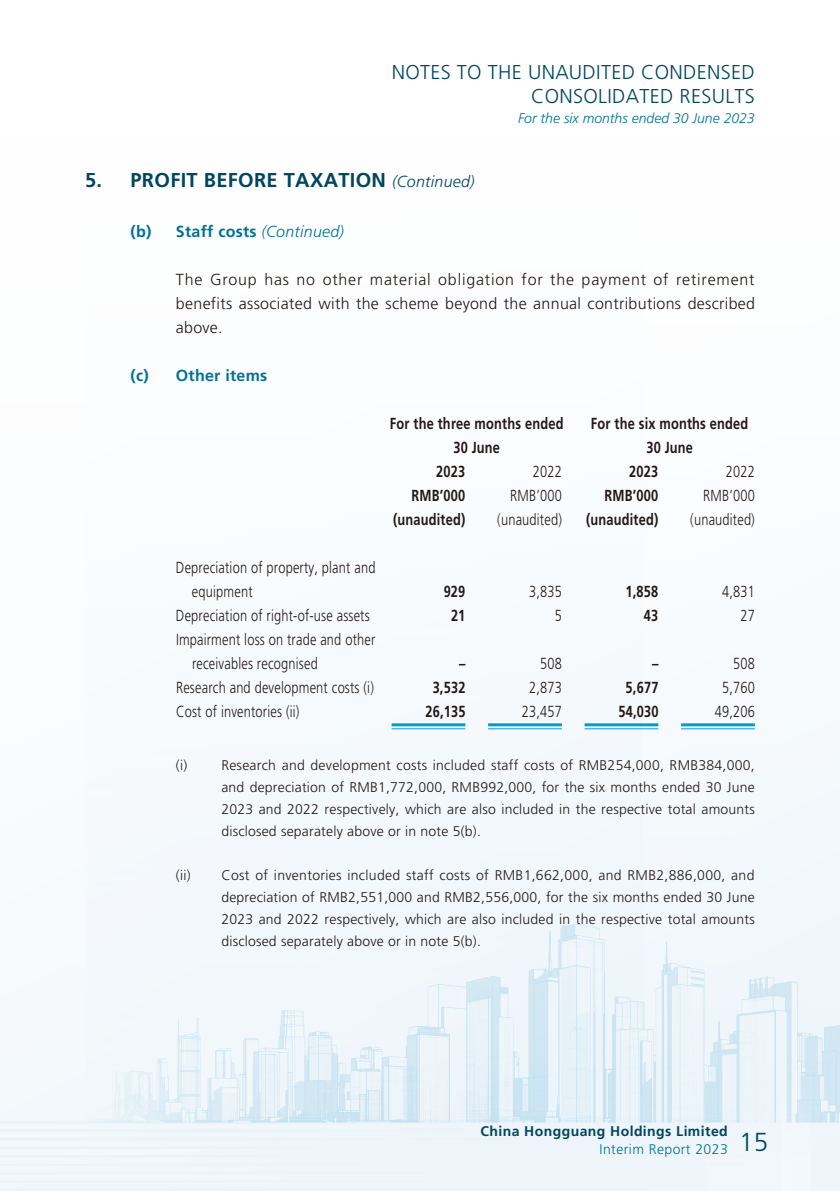
<style>
.page{position:relative;width:840px;height:1191px;background:#fff}
.page>*{position:absolute;margin:0;border:0;box-sizing:border-box;transform-origin:0 0}
.t1{font:300 26px "Frutiger LT Std";color:#00465f}
.t2{font:300 20px/24px "Frutiger LT Std";letter-spacing:.015em;color:#00465f;text-align:right}
.t3{font:700 20px "Frutiger LT Std";letter-spacing:.015em;color:#00465f}
.t4{font:300 16px/24px "Frutiger LT Std";letter-spacing:.015em;color:#231916;scale:.8 1}
.t5{font:300 16px/24px "Frutiger LT Std";letter-spacing:.015em;color:#231916;text-align:justify}
.t6{font:700 16px/24px "Frutiger LT Std";letter-spacing:.015em;color:#231916;text-align:center;scale:.8 1}
.t7{font:700 16px "Frutiger LT Std";letter-spacing:.015em;color:#007296}
.t8{font:300 14px/22px "Frutiger LT Std";letter-spacing:.015em;color:#231916;text-align:justify}
.t9{font:italic 300 14px "Frutiger LT Std";color:#007296}
.t10{font:700 14px "Frutiger LT Std";letter-spacing:.03em;color:#00465f}
.t11{font:300 14px "Frutiger LT Std";letter-spacing:.03em;color:#007296}
.s1{font-weight:300;font-style:italic;font-size:16px}
.s2{font-weight:300;font-style:italic}
</style>
<div class="page">
<img style="left:0;top:702px;width:839px;height:489px">
<hr style="left:391px;top:723px;width:74px;height:3px;background:#009dce">
<hr style="left:391px;top:728px;width:74px;height:1px;background:#009dce">
<hr style="left:488px;top:723px;width:73px;height:3px;background:#009dce">
<hr style="left:488px;top:728px;width:73px;height:1px;background:#009dce">
<hr style="left:584px;top:723px;width:74px;height:3px;background:#009dce">
<hr style="left:584px;top:728px;width:74px;height:1px;background:#009dce">
<hr style="left:680px;top:723px;width:74px;height:3px;background:#009dce">
<hr style="left:680px;top:728px;width:74px;height:1px;background:#009dce">
<h2 class="t2" style="left:391px;top:60px;width:364px">NOTES TO THE UNAUDITED CONDENSED<br>CONSOLIDATED RESULTS</h2>
<p class="t9" style="left:517px;top:110px;width:238px">For the six months ended 30 June 2023</p>
<h2 class="t3" style="left:85px;top:168px;width:391px">5. PROFIT BEFORE TAXATION <span class="s1">(Continued)</span></h2>
<p class="t7" style="left:130px;top:222px;width:215px">(b) Staff costs <span class="s2">(Continued)</span></p>
<p class="t5" style="left:176px;top:267px;width:580px">The Group has no other material obligation for the payment of retirement benefits associated with the scheme beyond the annual contributions described above.</p>
<p class="t7" style="left:130px;top:366px;width:138px">(c) Other items</p>
<p class="t6" style="left:390px;top:411px;width:218px">For the three months ended<br>30 June</p>
<p class="t6" style="left:590px;top:411px;width:198px">For the six months ended<br>30 June</p>
<p class="t6" style="left:436px;top:459px;width:38px">2023</p>
<p class="t4" style="left:532px;top:459px;width:38px">2022</p>
<p class="t6" style="left:629px;top:459px;width:38px">2023</p>
<p class="t4" style="left:725px;top:459px;width:38px">2022</p>
<p class="t6" style="left:411px;top:483px;width:69px">RMB’000</p>
<p class="t4" style="left:510px;top:483px;width:66px">RMB’000</p>
<p class="t6" style="left:604px;top:483px;width:69px">RMB’000</p>
<p class="t4" style="left:702px;top:483px;width:66px">RMB’000</p>
<p class="t6" style="left:393px;top:507px;width:92px">(unaudited)</p>
<p class="t4" style="left:497px;top:507px;width:82px">(unaudited)</p>
<p class="t6" style="left:585px;top:507px;width:92px">(unaudited)</p>
<p class="t4" style="left:690px;top:507px;width:82px">(unaudited)</p>
<p class="t4" style="left:192px;top:555px;width:231px;text-indent:-16px">Depreciation of property, plant and equipment</p>
<p class="t6" style="left:443px;top:579px;width:29px">929</p>
<p class="t4" style="left:528px;top:579px;width:42px">3,835</p>
<p class="t6" style="left:625px;top:579px;width:42px">1,858</p>
<p class="t4" style="left:721px;top:579px;width:42px">4,831</p>
<p class="t4" style="left:176px;top:603px;width:243px">Depreciation of right-of-use assets</p>
<p class="t6" style="left:451px;top:603px;width:20px">21</p>
<p class="t4" style="left:554px;top:603px;width:10px">5</p>
<p class="t6" style="left:643px;top:603px;width:20px">43</p>
<p class="t4" style="left:740px;top:603px;width:20px">27</p>
<p class="t4" style="left:192px;top:627px;width:230px;text-indent:-16px">Impairment loss on trade and other receivables recognised</p>
<p class="t6" style="left:459px;top:651px;width:9px">–</p>
<p class="t4" style="left:540px;top:651px;width:29px">508</p>
<p class="t6" style="left:651px;top:651px;width:10px">–</p>
<p class="t4" style="left:732px;top:651px;width:29px">508</p>
<p class="t4" style="left:176px;top:675px;width:249px">Research and development costs (i)</p>
<p class="t6" style="left:432px;top:675px;width:42px">3,532</p>
<p class="t4" style="left:529px;top:675px;width:42px">2,873</p>
<p class="t6" style="left:625px;top:675px;width:42px">5,677</p>
<p class="t4" style="left:721px;top:675px;width:42px">5,760</p>
<p class="t4" style="left:176px;top:699px;width:155px">Cost of inventories (ii)</p>
<p class="t6" style="left:425px;top:699px;width:52px">26,135</p>
<p class="t4" style="left:521px;top:699px;width:52px">23,457</p>
<p class="t6" style="left:618px;top:699px;width:52px">54,030</p>
<p class="t4" style="left:714px;top:699px;width:52px">49,206</p>
<p class="t8" style="left:176px;top:754px;width:13px">(i)</p>
<p class="t8" style="left:221px;top:754px;width:534px">Research and development costs included staff costs of RMB254,000, RMB384,000, and depreciation of RMB1,772,000, RMB992,000, for the six months ended 30 June 2023 and 2022 respectively, which are also included in the respective total amounts disclosed separately above or in note 5(b).</p>
<p class="t8" style="left:221px;top:864px;width:534px;text-indent:-45px">(ii) Cost of inventories included staff costs of RMB1,662,000, and RMB2,886,000, and depreciation of RMB2,551,000 and RMB2,556,000, for the six months ended 30 June 2023 and 2022 respectively, which are also included in the respective total amounts disclosed separately above or in note 5(b).</p>
<p class="t10" style="left:480px;top:1123px;width:249px">China Hongguang Holdings Limited</p>
<p class="t11" style="left:599px;top:1141px;width:130px">Interim Report 2023</p>
<h1 class="t1" style="left:738px;top:1127px;width:30px">15</h1>
</div>
